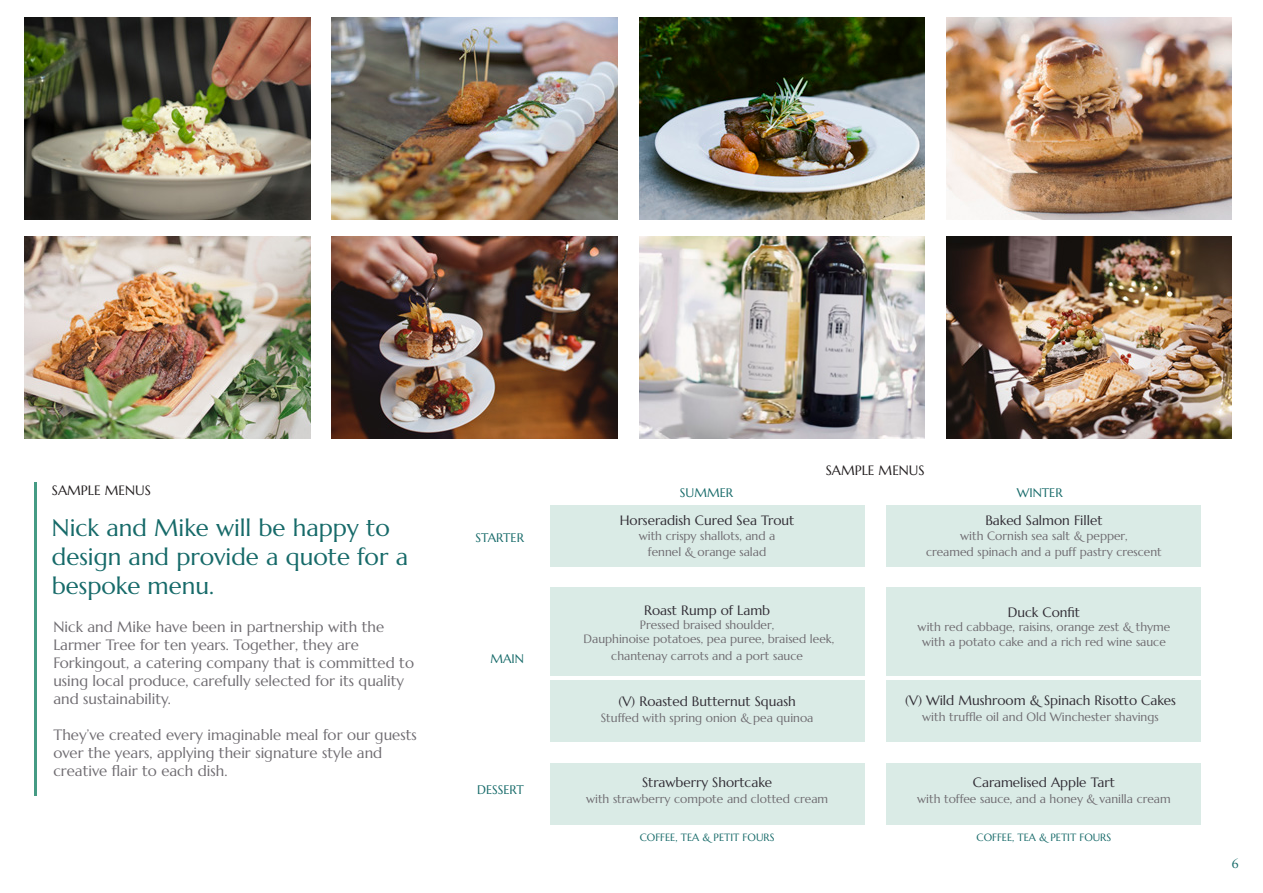
<style>
.page{position:relative;width:1263px;height:893px;background:#fff}
.page>*{position:absolute;margin:0;border:0;box-sizing:border-box;transform-origin:0 0}
.t1{font:24px/28.8px "Marcellus";color:#166a69}
.t2{font:15px/18px "Marcellus";color:#6f6c71}
.t3{font:13.5px "Marcellus";color:#312d35}
.t4{font:13.5px "Marcellus";color:#231f20}
.t5{font:12.45px "Marcellus";color:#166a69}
.t6{font:12px "Marcellus";color:#6f6c71}
.t7{font:12px "Marcellus";color:#166a69}
.t8{font:10.5px "Marcellus";color:#166a69}
</style>
<div class="page">
<div style="left:550px;top:763px;width:314px;height:61px;background:#daebe6"></div>
<div style="left:887px;top:763px;width:314px;height:61px;background:#daebe6"></div>
<div style="left:550px;top:680px;width:314px;height:61px;background:#daebe6"></div>
<div style="left:887px;top:680px;width:314px;height:61px;background:#daebe6"></div>
<div style="left:550px;top:588px;width:314px;height:88px;background:#daebe6"></div>
<div style="left:887px;top:588px;width:314px;height:88px;background:#daebe6"></div>
<div style="left:550px;top:505px;width:314px;height:61px;background:#daebe6"></div>
<div style="left:887px;top:505px;width:314px;height:61px;background:#daebe6"></div>
<hr style="left:34px;top:482px;width:3px;height:314px;background:#459b84">
<img style="left:25px;top:17px;width:285px;height:202px">
<img style="left:332px;top:17px;width:285px;height:202px">
<img style="left:639px;top:17px;width:285px;height:202px">
<img style="left:946px;top:17px;width:285px;height:202px">
<img style="left:25px;top:236px;width:285px;height:202px">
<img style="left:332px;top:236px;width:285px;height:202px">
<img style="left:639px;top:236px;width:285px;height:202px">
<img style="left:946px;top:236px;width:285px;height:202px">
<p class="t4" style="left:52px;top:482px;width:100px">SAMPLE MENUS</p>
<p class="t1" style="left:52px;top:514px;width:358px">Nick and Mike will be happy to design and provide a quote for a bespoke menu.</p>
<p class="t2" style="left:53px;top:618px;width:362px">Nick and Mike have been in partnership with the Larmer Tree for ten years. Together, they are Forkingout, a catering company that is committed to using local produce, carefully selected for its quality and sustainability.</p>
<p class="t2" style="left:53px;top:726px;width:365px">They’ve created every imaginable meal for our guests over the years, applying their signature style and creative flair to each dish.</p>
<p class="t5" style="left:475px;top:530px;width:50px">STARTER</p>
<p class="t5" style="left:490px;top:650px;width:35px">MAIN</p>
<p class="t5" style="left:680px;top:485px;width:55px">SUMMER</p>
<p class="t3" style="left:620px;top:512px;width:176px">Horseradish Cured Sea Trout</p>
<p class="t6" style="left:639px;top:528px;width:138px">with crispy shallots, and a</p>
<p class="t6" style="left:648px;top:544px;width:120px">fennel &amp; orange salad</p>
<p class="t4" style="left:826px;top:462px;width:100px">SAMPLE MENUS</p>
<p class="t5" style="left:1017px;top:485px;width:47px">WINTER</p>
<p class="t3" style="left:985px;top:512px;width:119px">Baked Salmon Fillet</p>
<p class="t6" style="left:960px;top:528px;width:169px">with Cornish sea salt &amp; pepper,</p>
<p class="t6" style="left:926px;top:544px;width:237px">creamed spinach and a puff pastry crescent</p>
<p class="t3" style="left:644px;top:601px;width:128px">Roast Rump of Lamb</p>
<p class="t6" style="left:640px;top:617px;width:136px">Pressed braised shoulder,</p>
<p class="t6" style="left:584px;top:632px;width:252px">Dauphinoise potatoes, pea puree, braised leek,</p>
<p class="t6" style="left:611px;top:648px;width:193px">chantenay carrots and a port sauce</p>
<p class="t3" style="left:618px;top:693px;width:179px">(V) Roasted Butternut Squash</p>
<p class="t6" style="left:601px;top:710px;width:214px">Stuffed with spring onion &amp; pea quinoa</p>
<p class="t3" style="left:1008px;top:604px;width:74px">Duck Confit</p>
<p class="t6" style="left:918px;top:619px;width:254px">with red cabbage, raisins, orange zest &amp; thyme</p>
<p class="t6" style="left:922px;top:634px;width:245px">with a potato cake and a rich red wine sauce</p>
<p class="t3" style="left:905px;top:692px;width:272px">(V) Wild Mushroom &amp; Spinach Risotto Cakes</p>
<p class="t6" style="left:922px;top:709px;width:238px">with truffle oil and Old Winchester shavings</p>
<p class="t5" style="left:477px;top:782px;width:48px">DESSERT</p>
<p class="t3" style="left:642px;top:773px;width:132px">Strawberry Shortcake</p>
<p class="t6" style="left:586px;top:791px;width:244px">with strawberry compote and clotted cream</p>
<p class="t8" style="left:640px;top:831px;width:136px">COFFEE, TEA &amp; PETIT FOURS</p>
<p class="t3" style="left:973px;top:773px;width:144px">Caramelised Apple Tart</p>
<p class="t6" style="left:917px;top:791px;width:255px">with toffee sauce, and a honey &amp; vanilla cream</p>
<p class="t8" style="left:977px;top:831px;width:136px">COFFEE, TEA &amp; PETIT FOURS</p>
<p class="t7" style="left:1232px;top:856px;width:8px">6</p>
</div>
